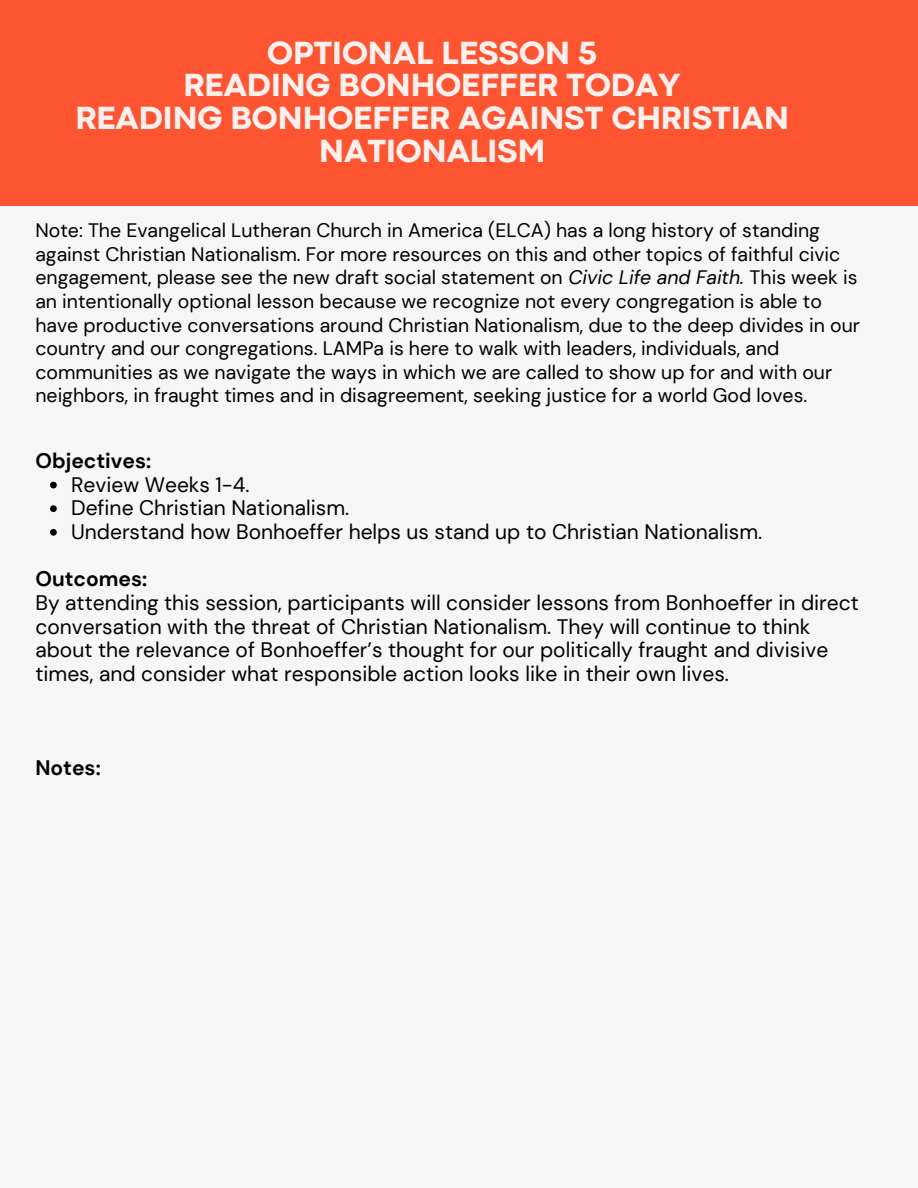
<style>
.page{position:relative;width:918px;height:1188px;background:#f6f6f6}
.page>*{position:absolute;margin:0;border:0;box-sizing:border-box;transform-origin:0 0}
.t1{font:800 33.45px/32.7px "Codec Pro";color:#fff0ed;text-align:center}
.t2{font:21px/23.7px "DM Sans";color:#000}
.t3{font:700 21px "DM Sans";color:#000}
.t4{font:19.5px/23.7px "DM Sans";color:#000}
.s1{font-style:italic}
</style>
<div class="page">
<div style="left:0;top:0;width:918px;height:205px;background:#fd5431"></div>
<svg style="left:50px;top:482px;width:7px;height:6px"></svg>
<svg style="left:50px;top:505px;width:7px;height:7px"></svg>
<svg style="left:50px;top:529px;width:7px;height:7px"></svg>
<h1 class="t1" style="left:76px;top:39px;width:715px">OPTIONAL LESSON 5<br>READING BONHOEFFER TODAY<br>READING BONHOEFFER AGAINST CHRISTIAN<br>NATIONALISM</h1>
<p class="t4" style="left:35px;top:219px;width:826px">Note: The Evangelical Lutheran Church in America (ELCA) has a long history of standing against Christian Nationalism. For more resources on this and other topics of faithful civic engagement, please see the new draft social statement on <span class="s1">Civic Life and Faith.</span> This week is an intentionally optional lesson because we recognize not every congregation is able to have productive conversations around Christian Nationalism, due to the deep divides in our country and our congregations. LAMPa is here to walk with leaders, individuals, and communities as we navigate the ways in which we are called to show up for and with our neighbors, in fraught times and in disagreement, seeking justice for a world God loves.</p>
<h2 class="t3" style="left:35px;top:447px;width:117px">Objectives:</h2>
<p class="t2" style="left:71px;top:473px;width:180px">Review Weeks 1-4.</p>
<p class="t2" style="left:71px;top:496px;width:280px">Define Christian Nationalism.</p>
<p class="t2" style="left:71px;top:520px;width:693px">Understand how Bonhoeffer helps us stand up to Christian Nationalism.</p>
<p class="t3" style="left:35px;top:565px;width:113px">Outcomes:</p>
<p class="t2" style="left:35px;top:591px;width:825px">By attending this session, participants will consider lessons from Bonhoeffer in direct conversation with the threat of Christian Nationalism. They will continue to think about the relevance of Bonhoeffer’s thought for our politically fraught and divisive times, and consider what responsible action looks like in their own lives.</p>
<h2 class="t3" style="left:35px;top:754px;width:67px">Notes:</h2>
</div>
